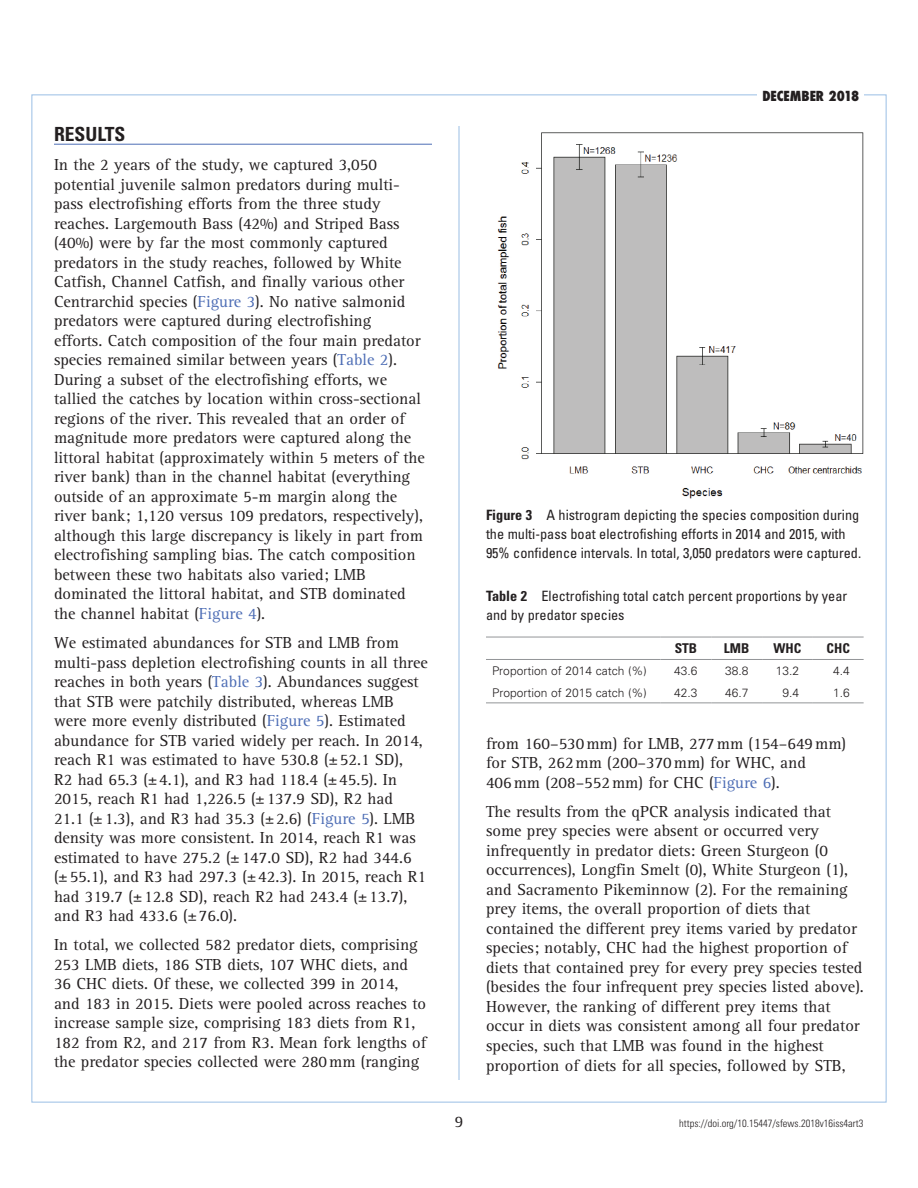
<style>
.page{position:relative;width:918px;height:1188px;background:#fff}
.page>*{position:absolute;margin:0;border:0;box-sizing:border-box;transform-origin:0 0}
.t1{font:700 condensed 19.5px "Univers";color:#231f20}
.t2{font:16.5px/19.5px "Rotis Serif";color:#231f20}
.t3{font:condensed 14.25px/18.8px "Univers";color:#231f20}
.t4{font:800 condensed 13.5px "Futura";color:#231f20}
.t5{font:700 condensed 13.5px "Univers";color:#231f20}
.t6{font:300 12px "Univers";color:#231f20}
.t7{font:300 condensed 10.5px "Univers";color:#231f20}
.s1{color:#4d6db5}
.s2{font-weight:700}
</style>
<div class="page">
<hr style="left:459px;top:126px;width:1px;height:954px;background:#9abfe5">
<hr style="left:54px;top:144px;width:378px;height:1px;background:#4d6db5">
<img style="left:497px;top:132px;width:367px;height:366px">
<hr style="left:486px;top:637px;width:175px;height:1px;background:#939598">
<hr style="left:661px;top:637px;width:50px;height:1px;background:#939598">
<hr style="left:711px;top:637px;width:51px;height:1px;background:#939598">
<hr style="left:762px;top:637px;width:51px;height:1px;background:#939598">
<hr style="left:813px;top:637px;width:51px;height:1px;background:#939598">
<hr style="left:486px;top:659px;width:175px;height:1px;background:#939598">
<hr style="left:661px;top:659px;width:50px;height:1px;background:#939598">
<hr style="left:711px;top:659px;width:51px;height:1px;background:#939598">
<hr style="left:762px;top:659px;width:51px;height:1px;background:#939598">
<hr style="left:813px;top:659px;width:51px;height:1px;background:#939598">
<hr style="left:486px;top:702px;width:175px;height:1px;background:#939598">
<hr style="left:661px;top:702px;width:50px;height:1px;background:#939598">
<hr style="left:711px;top:702px;width:51px;height:1px;background:#939598">
<hr style="left:762px;top:702px;width:51px;height:1px;background:#939598">
<hr style="left:813px;top:702px;width:51px;height:1px;background:#939598">
<p class="t1" style="left:54px;top:122px;width:73px">RESULTS</p>
<p class="t2" style="left:54px;top:156px;width:372px">In the 2 years of the study, we captured 3,050 potential juvenile salmon predators during multi&shy;pass electrofishing efforts from the three study reaches. Largemouth Bass (42%) and Striped Bass (40%) were by far the most commonly captured predators in the study reaches, followed by White Catfish, Channel Catfish, and finally various other Centrarchid species (<span class="s1">Figure 3</span>). No native salmonid predators were captured during electrofishing<br>efforts. Catch composition of the four main predator species remained similar between years (<span class="s1">Table 2</span>).<br>During a subset of the electrofishing efforts, we tallied the catches by location within cross-sectional regions of the river. This revealed that an order of magnitude more predators were captured along the littoral habitat (approximately within 5 meters of the river bank) than in the channel habitat (everything outside of an approximate 5-m margin along the river bank; 1,120 versus 109 predators, respectively), although this large discrepancy is likely in part from electrofishing sampling bias. The catch composition between these two habitats also varied; LMB dominated the littoral habitat, and STB dominated the channel habitat (<span class="s1">Figure 4</span>).</p>
<p class="t2" style="left:54px;top:633px;width:375px">We estimated abundances for STB and LMB from multi-pass depletion electrofishing counts in all three reaches in both years (<span class="s1">Table 3</span>). Abundances suggest that STB were patchily distributed, whereas LMB were more evenly distributed (<span class="s1">Figure 5</span>). Estimated abundance for STB varied widely per reach. In 2014, reach R1 was estimated to have 530.8 ( 52.1 SD),<br>R2 had 65.3 ( 4.1), and R3 had 118.4 ( 45.5). In 2015, reach R1 had 1,226.5 ( 137.9 SD), R2 had<br>21.1 ( 1.3), and R3 had 35.3 ( 2.6) (<span class="s1">Figure 5</span>). LMB density was more consistent. In 2014, reach R1 was estimated to have 275.2 ( 147.0 SD), R2 had 344.6<br>( 55.1), and R3 had 297.3 ( 42.3). In 2015, reach R1 had 319.7 ( 12.8 SD), reach R2 had 243.4 ( 13.7), and R3 had 433.6 ( 76.0).</p>
<p class="t2" style="left:54px;top:936px;width:374px">In total, we collected 582 predator diets, comprising 253 LMB diets, 186 STB diets, 107 WHC diets, and 36 CHC diets. Of these, we collected 399 in 2014, and 183 in 2015. Diets were pooled across reaches to increase sample size, comprising 183 diets from R1, 182 from R2, and 217 from R3. Mean fork lengths of the predator species collected were 280mm (ranging</p>
<p class="t4" style="left:762px;top:86px;width:99px">DECEMBER 2018</p>
<p class="t2" style="left:455px;top:1113px;width:10px">9</p>
<p class="t3" style="left:486px;top:506px;width:377px"><span class="s2">Figure 3</span> A histrogram depicting the species composition during the multi-pass boat electrofishing efforts in 2014 and 2015, with<br>95% confidence intervals. In total, 3,050 predators were captured.</p>
<p class="t3" style="left:486px;top:586px;width:363px"><span class="s2">Table 2</span> Electrofishing total catch percent proportions by year and by predator species</p>
<p class="t5" style="left:675px;top:640px;width:24px">STB</p>
<p class="t5" style="left:724px;top:640px;width:27px">LMB</p>
<p class="t5" style="left:774px;top:640px;width:29px">WHC</p>
<p class="t5" style="left:827px;top:640px;width:25px">CHC</p>
<p class="t6" style="left:492px;top:664px;width:156px">Proportion of 2014 catch (%)</p>
<p class="t6" style="left:674px;top:664px;width:25px">43.6</p>
<p class="t6" style="left:725px;top:664px;width:25px">38.8</p>
<p class="t6" style="left:776px;top:664px;width:25px">13.2</p>
<p class="t6" style="left:833px;top:664px;width:18px">4.4</p>
<p class="t6" style="left:492px;top:685px;width:156px">Proportion of 2015 catch (%)</p>
<p class="t6" style="left:674px;top:685px;width:25px">42.3</p>
<p class="t6" style="left:725px;top:685px;width:25px">46.7</p>
<p class="t6" style="left:782px;top:685px;width:18px">9.4</p>
<p class="t6" style="left:833px;top:685px;width:18px">1.6</p>
<p class="t2" style="left:486px;top:734px;width:362px">from 160–530mm) for LMB, 277mm (154–649mm) for STB, 262mm (200–370mm) for WHC, and<br>406mm (208–552mm) for CHC (<span class="s1">Figure 6</span>).</p>
<p class="t2" style="left:486px;top:802px;width:379px">The results from the qPCR analysis indicated that some prey species were absent or occurred very infrequently in predator diets: Green Sturgeon (0 occurrences), Longfin Smelt (0), White Sturgeon (1), and Sacramento Pikeminnow (2). For the remaining prey items, the overall proportion of diets that contained the different prey items varied by predator species; notably, CHC had the highest proportion of diets that contained prey for every prey species tested (besides the four infrequent prey species listed above).<br>However, the ranking of different prey items that occur in diets was consistent among all four predator species, such that LMB was found in the highest proportion of diets for all species, followed by STB,</p>
<p class="t7" style="left:679px;top:1117px;width:186px">https://doi.org/10.15447/sfews.2018v16iss4art3</p>
</div>
